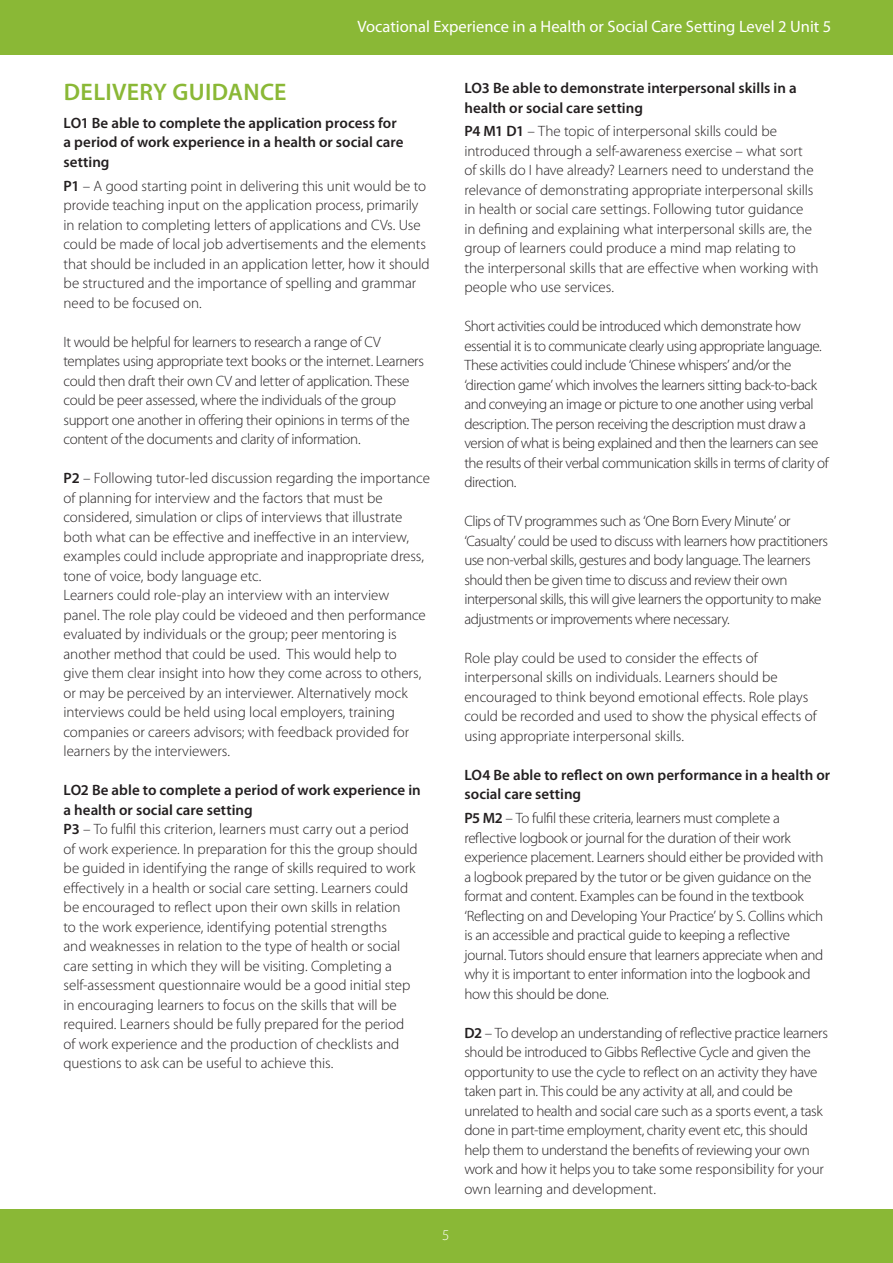
<style>
.page{position:relative;width:893px;height:1263px;background:#fff}
.page>*{position:absolute;margin:0;border:0;box-sizing:border-box;transform-origin:0 0}
.subhead{font:600 24px "Myriad Pro";letter-spacing:.015em;color:#8ab836}
.t1{font:16.5px "Myriad Pro";color:#fff}
.body{font:300 15px/19.5px "Myriad Pro";letter-spacing:-.01em;color:#231f20}
.body-2{font:300 15px/19.5px "Myriad Pro";letter-spacing:-.035em;color:#231f20}
.body-3{font:600 15px/19.5px "Myriad Pro";color:#231f20}
.t2{font:300 15px "Myriad Pro";color:#fff}
.s1{font-weight:600}
</style>
<div class="page">
<div style="left:0;top:1209px;width:893px;height:54px;background:#8ab836"></div>
<div style="left:0;top:0;width:893px;height:54px;background:#8ab836"></div>
<p class="t1" style="left:357px;top:17px;width:475px">Vocational Experience in a Health or Social Care Setting Level 2 Unit 5</p>
<p class="subhead" style="left:64px;top:77px;width:224px">DELIVERY GUIDANCE</p>
<p class="body-3" style="left:64px;top:113px;width:342px">LO1 Be able to complete the application process for a period of work experience in a health or social care setting</p>
<p class="body" style="left:64px;top:176px;width:368px"><span class="s1">P1</span> – A good starting point in delivering this unit would be to provide teaching input on the application process, primarily in relation to completing letters of applications and CVs. Use could be made of local job advertisements and the elements that should be included in an application letter, how it should be structured and the importance of spelling and grammar need to be focused on.</p>
<p class="body" style="left:64px;top:332px;width:362px">It would be helpful for learners to research a range of CV templates using appropriate text books or the internet. Learners could then draft their own CV and letter of application. These could be peer assessed, where the individuals of the group support one another in offering their opinions in terms of the content of the documents and clarity of information.</p>
<p class="body" style="left:64px;top:469px;width:368px"><span class="s1">P2</span> – Following tutor-led discussion regarding the importance of planning for interview and the factors that must be considered, simulation or clips of interviews that illustrate both what can be effective and ineffective in an interview, examples could include appropriate and inappropriate dress, tone of voice, body language etc.</p>
<p class="body" style="left:64px;top:586px;width:364px">Learners could role-play an interview with an interview panel. The role play could be videoed and then performance evaluated by individuals or the group; peer mentoring is another method that could be used. This would help to<br>give them clear insight into how they come across to others, or may be perceived by an interviewer. Alternatively mock interviews could be held using local employers, training companies or careers advisors; with feedback provided for learners by the interviewers.</p>
<p class="body-3" style="left:64px;top:780px;width:359px">LO2 Be able to complete a period of work experience in a health or social care setting</p>
<p class="body" style="left:64px;top:820px;width:356px"><span class="s1">P3</span> – To fulfil this criterion, learners must carry out a period of work experience. In preparation for this the group should be guided in identifying the range of skills required to work effectively in a health or social care setting. Learners could be encouraged to reflect upon their own skills in relation<br>to the work experience, identifying potential strengths<br>and weaknesses in relation to the type of health or social care setting in which they will be visiting. Completing a self-assessment questionnaire would be a good initial step in encouraging learners to focus on the skills that will be required. Learners should be fully prepared for the period of work experience and the production of checklists and questions to ask can be useful to achieve this.</p>
<p class="t2" style="left:442px;top:1226px;width:9px">5</p>
<p class="body-3" style="left:464px;top:78px;width:334px">LO3 Be able to demonstrate interpersonal skills in a health or social care setting</p>
<p class="body" style="left:464px;top:122px;width:356px"><span class="s1">P4 M1 D1</span> – The topic of interpersonal skills could be introduced through a self-awareness exercise – what sort<br>of skills do I have already? Learners need to understand the relevance of demonstrating appropriate interpersonal skills in health or social care settings. Following tutor guidance<br>in defining and explaining what interpersonal skills are, the group of learners could produce a mind map relating to the interpersonal skills that are effective when working with people who use services.</p>
<p class="body-2" style="left:464px;top:317px;width:366px">Short activities could be introduced which demonstrate how essential it is to communicate clearly using appropriate language.<br>These activities could include ‘Chinese whispers’ and/or the ‘direction game’ which involves the learners sitting back-to-back and conveying an image or picture to one another using verbal description. The person receiving the description must draw a version of what is being explained and then the learners can see the results of their verbal communication skills in terms of clarity of direction.</p>
<p class="body-2" style="left:464px;top:512px;width:365px">Clips of TV programmes such as ‘One Born Every Minute’ or ‘Casualty’ could be used to discuss with learners how practitioners use non-verbal skills, gestures and body language. The learners should then be given time to discuss and review their own interpersonal skills, this will give learners the opportunity to make adjustments or improvements where necessary.</p>
<p class="body" style="left:464px;top:648px;width:354px">Role play could be used to consider the effects of interpersonal skills on individuals. Learners should be encouraged to think beyond emotional effects. Role plays could be recorded and used to show the physical effects of using appropriate interpersonal skills.</p>
<p class="body-3" style="left:464px;top:765px;width:367px">LO4 Be able to reflect on own performance in a health or social care setting</p>
<p class="body" style="left:464px;top:809px;width:361px"><span class="s1">P5 M2</span> – To fulfil these criteria, learners must complete a reflective logbook or journal for the duration of their work experience placement. Learners should either be provided with a logbook prepared by the tutor or be given guidance on the format and content. Examples can be found in the textbook ‘Reflecting on and Developing Your Practice’ by S. Collins which is an accessible and practical guide to keeping a reflective journal. Tutors should ensure that learners appreciate when and why it is important to enter information into the logbook and how this should be done.</p>
<p class="body" style="left:464px;top:1023px;width:365px"><span class="s1">D2</span> – To develop an understanding of reflective practice learners should be introduced to Gibbs Reflective Cycle and given the opportunity to use the cycle to reflect on an activity they have taken part in. This could be any activity at all, and could be unrelated to health and social care such as a sports event, a task done in part-time employment, charity event etc, this should help them to understand the benefits of reviewing your own work and how it helps you to take some responsibility for your own learning and development.</p>
</div>
